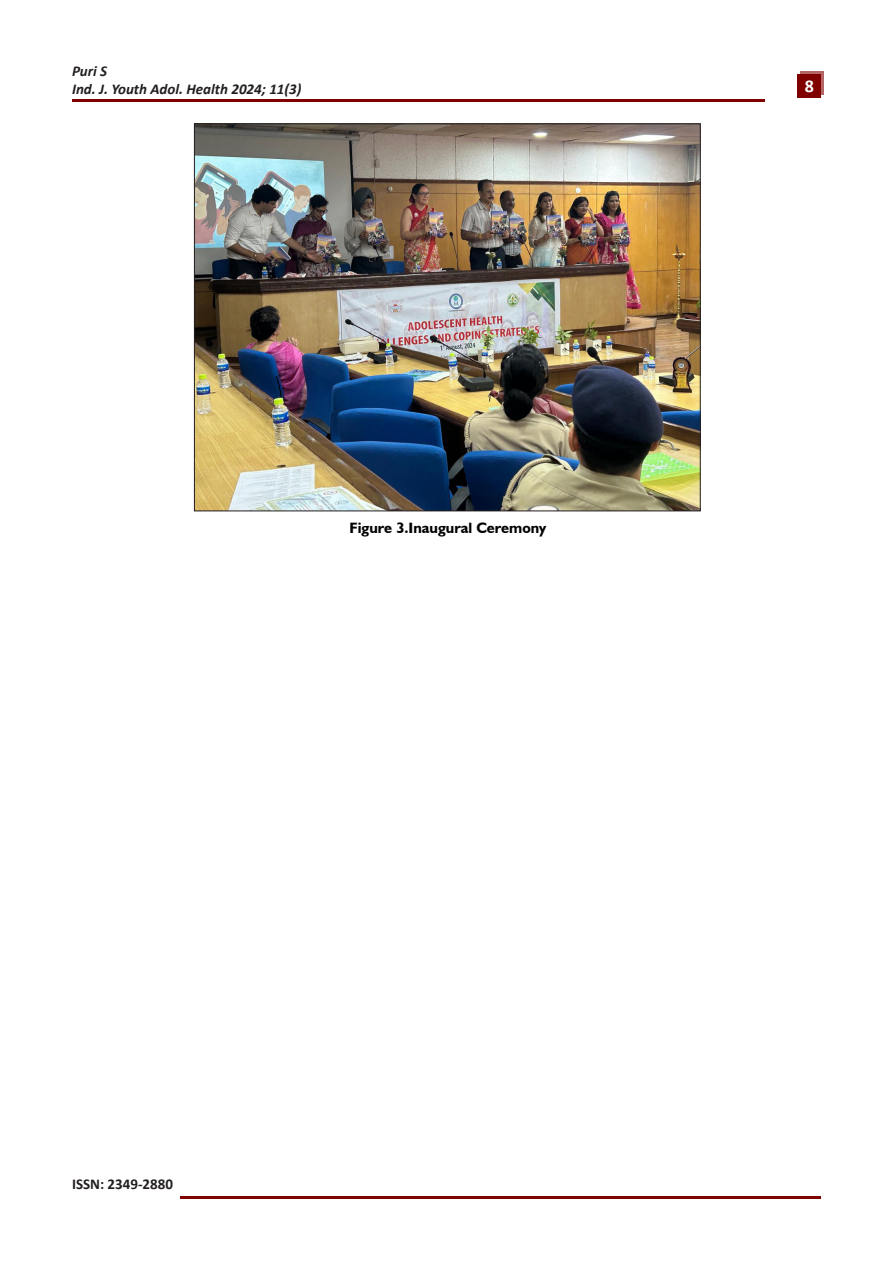
<style>
.page{position:relative;width:893px;height:1263px;background:#fff}
.page>*{position:absolute;margin:0;border:0;box-sizing:border-box;transform-origin:0 0}
.t1{font:700 18px "Calibri";color:#fff}
.t2{font:italic 700 15px/18px "Calibri";color:#231f20}
.t3{font:700 15px "Humanist 521 BT";color:#000}
.t4{font:700 15px "Calibri";color:#231f20}
</style>
<div class="page">
<div style="left:801px;top:71px;width:23px;height:23px;background:#b46666"></div>
<div style="left:798px;top:74px;width:23px;height:23px;background:#800000"></div>
<hr style="left:72px;top:100px;width:693px;height:2px;background:#800000">
<hr style="left:181px;top:1196px;width:640px;height:2px;background:#800000">
<img style="left:196px;top:125px;width:503px;height:384px">
<p class="t2" style="left:72px;top:61px;width:231px">Puri S<br>Ind. J. Youth Adol. Health 2024; 11(3)</p>
<p class="t3" style="left:350px;top:519px;width:198px">Figure 3.Inaugural Ceremony</p>
<p class="t4" style="left:72px;top:1173px;width:103px">ISSN: 2349-2880</p>
<p class="t1" style="left:805px;top:74px;width:11px">8</p>
</div>
